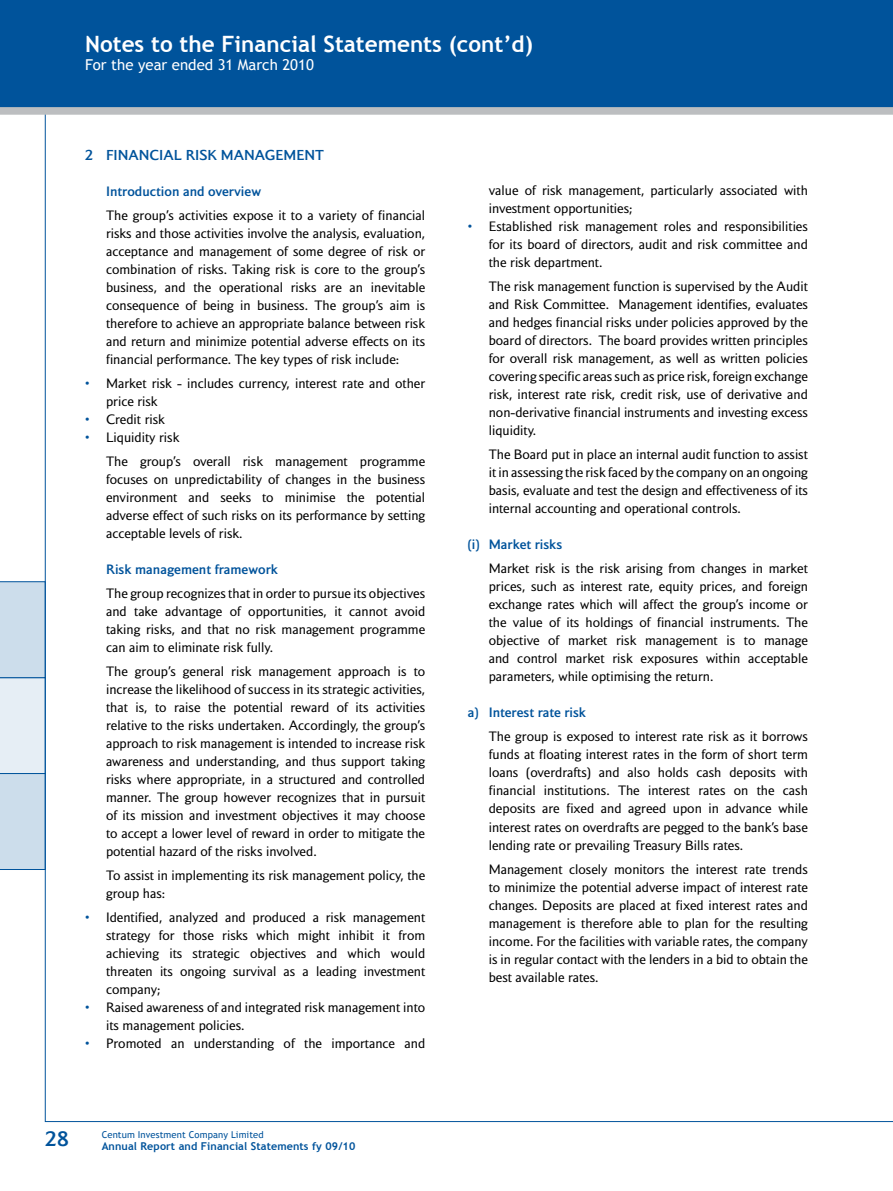
<style>
.page{position:relative;width:893px;height:1191px;background:#fff}
.page>*{position:absolute;margin:0;border:0;box-sizing:border-box;transform-origin:0 0}
.t1{font:700 22.5px "Trebuchet MS";color:#fff}
.t2{font:700 19.65px "Mylius Sans";color:#00539b}
.t3{font:15px "Trebuchet MS";color:#fff}
.t4{font:700 13.5px "Mylius Sans";color:#00539b}
.t5{font:12.75px/18px "Mylius Sans";color:#000;text-align:justify}
.t6{font:700 12.75px "Mylius Sans";color:#00539b}
.t7{font:700 10.8px "Trebuchet MS";letter-spacing:.01em;color:#00539b}
.t8{font:9.45px "Trebuchet MS";letter-spacing:.01em;color:#00539b}
.s1{color:#00539b}
</style>
<div class="page">
<svg style="left:0;top:581px;width:45px;height:289px"></svg>
<div style="left:0;top:0;width:893px;height:111px;background:#00539b"></div>
<div style="left:0;top:107px;width:893px;height:7px;background:#bcbec0"></div>
<h1 class="t1" style="left:85px;top:30px;width:449px">Notes to the Financial Statements (cont’d)</h1>
<p class="t3" style="left:85px;top:56px;width:230px">For the year ended 31 March 2010</p>
<p class="t4" style="left:85px;top:146px;width:240px">2 FINANCIAL RISK MANAGEMENT</p>
<p class="t6" style="left:106px;top:183px;width:157px">Introduction and overview</p>
<p class="t5" style="left:106px;top:206px;width:321px">The group’s activities expose it to a variety of financial risks and those activities involve the analysis, evaluation, acceptance and management of some degree of risk or combination of risks. Taking risk is core to the group’s business, and the operational risks are an inevitable consequence of being in business. The group’s aim is therefore to achieve an appropriate balance between risk and return and minimize potential adverse effects on its financial performance. The key types of risk include:</p>
<p class="t5" style="left:106px;top:374px;width:321px;text-indent:-21px"><span class="s1">•</span> Market risk - includes currency, interest rate and other price risk</p>
<p class="t5" style="left:85px;top:410px;width:81px"><span class="s1">•</span> Credit risk</p>
<p class="t5" style="left:106px;top:425px;width:321px;line-height:24px;text-indent:-21px"><span class="s1">•</span> Liquidity risk<br>The group’s overall risk management programme</p>
<p class="t5" style="left:106px;top:470px;width:321px">focuses on unpredictability of changes in the business environment and seeks to minimise the potential adverse effect of such risks on its performance by setting acceptable levels of risk.</p>
<p class="t6" style="left:106px;top:561px;width:173px">Risk management framework</p>
<p class="t5" style="left:106px;top:584px;width:321px">The group recognizes that in order to pursue its objectives and take advantage of opportunities, it cannot avoid taking risks, and that no risk management programme can aim to eliminate risk fully.</p>
<p class="t5" style="left:106px;top:662px;width:321px">The group’s general risk management approach is to increase the likelihood of success in its strategic activities, that is, to raise the potential reward of its activities relative to the risks undertaken. Accordingly, the group’s approach to risk management is intended to increase risk awareness and understanding, and thus support taking risks where appropriate, in a structured and controlled manner. The group however recognizes that in pursuit of its mission and investment objectives it may choose to accept a lower level of reward in order to mitigate the potential hazard of the risks involved.</p>
<p class="t5" style="left:106px;top:866px;width:321px">To assist in implementing its risk management policy, the group has:</p>
<p class="t5" style="left:106px;top:908px;width:321px;text-indent:-21px"><span class="s1">•</span> Identified, analyzed and produced a risk management strategy for those risks which might inhibit it from achieving its strategic objectives and which would threaten its ongoing survival as a leading investment company;</p>
<p class="t5" style="left:106px;top:998px;width:321px;text-indent:-21px"><span class="s1">•</span> Raised awareness of and integrated risk management into its management policies.</p>
<p class="t5" style="left:85px;top:1034px;width:342px"><span class="s1">•</span> Promoted an understanding of the importance and</p>
<h2 class="t2" style="left:45px;top:1126px;width:25px">28</h2>
<p class="t8" style="left:102px;top:1129px;width:164px">Centum Investment Company Limited</p>
<p class="t7" style="left:102px;top:1139px;width:255px">Annual Report and Financial Statements fy 09/10</p>
<p class="t5" style="left:489px;top:181px;width:321px">value of risk management, particularly associated with investment opportunities;</p>
<p class="t5" style="left:489px;top:217px;width:321px;text-indent:-21px"><span class="s1">•</span> Established risk management roles and responsibilities for its board of directors, audit and risk committee and the risk department.</p>
<p class="t5" style="left:489px;top:277px;width:321px">The risk management function is supervised by the Audit and Risk Committee. Management identifies, evaluates and hedges financial risks under policies approved by the board of directors. The board provides written principles for overall risk management, as well as written policies covering specific areas such as price risk, foreign exchange risk, interest rate risk, credit risk, use of derivative and non-derivative financial instruments and investing excess liquidity.</p>
<p class="t5" style="left:489px;top:445px;width:321px">The Board put in place an internal audit function to assist it in assessing the risk faced by the company on an ongoing basis, evaluate and test the design and effectiveness of its internal accounting and operational controls.</p>
<p class="t6" style="left:468px;top:537px;width:96px">(i) Market risks</p>
<p class="t5" style="left:489px;top:559px;width:321px">Market risk is the risk arising from changes in market prices, such as interest rate, equity prices, and foreign exchange rates which will affect the group’s income or the value of its holdings of financial instruments. The objective of market risk management is to manage and control market risk exposures within acceptable parameters, while optimising the return.</p>
<p class="t6" style="left:468px;top:705px;width:120px">a) Interest rate risk</p>
<p class="t5" style="left:489px;top:727px;width:321px">The group is exposed to interest rate risk as it borrows funds at floating interest rates in the form of short term loans (overdrafts) and also holds cash deposits with financial institutions. The interest rates on the cash deposits are fixed and agreed upon in advance while interest rates on overdrafts are pegged to the bank’s base lending rate or prevailing Treasury Bills rates.</p>
<p class="t5" style="left:489px;top:859px;width:321px">Management closely monitors the interest rate trends to minimize the potential adverse impact of interest rate changes. Deposits are placed at fixed interest rates and management is therefore able to plan for the resulting income. For the facilities with variable rates, the company is in regular contact with the lenders in a bid to obtain the best available rates.</p>
</div>
